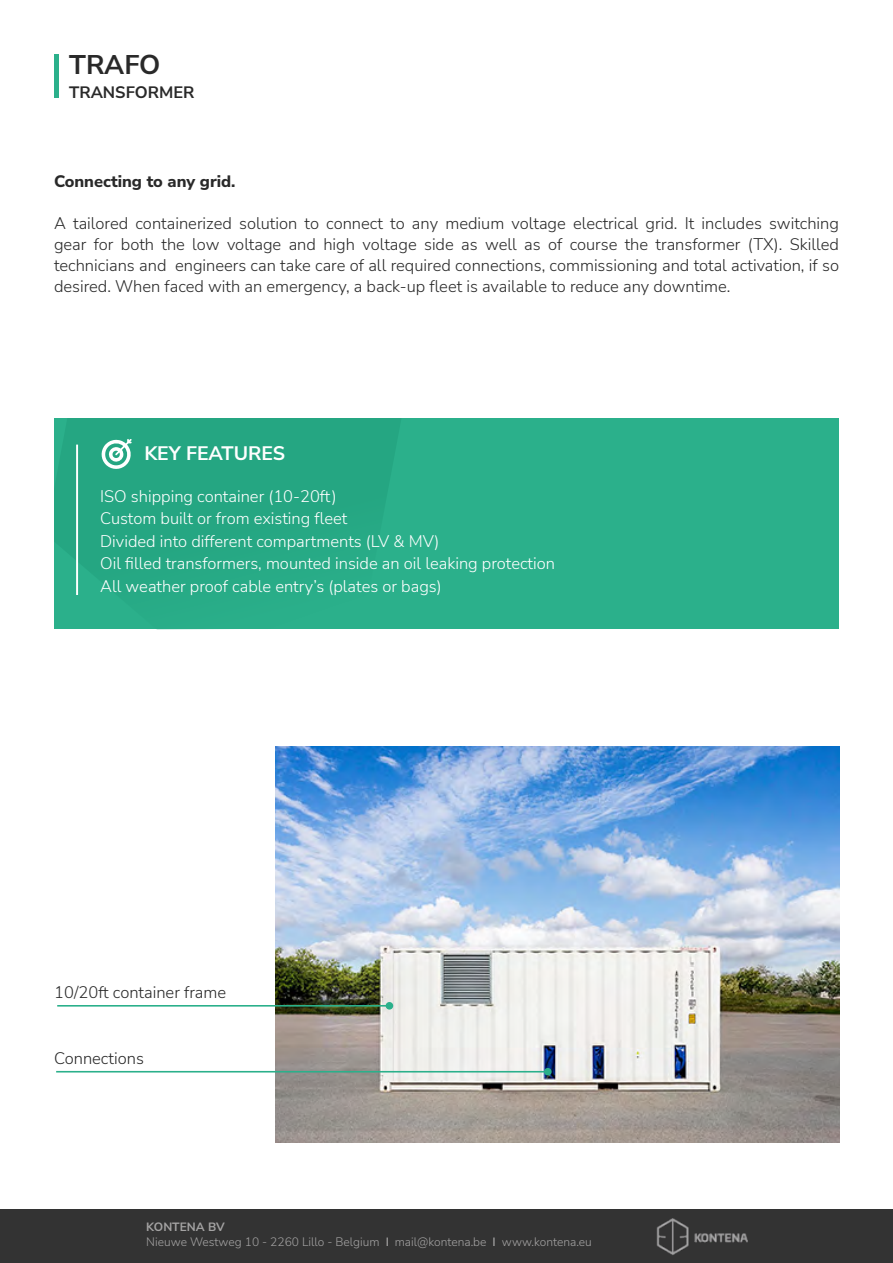
<style>
.page{position:relative;width:893px;height:1263px;background:#fff}
.page>*{position:absolute;margin:0;border:0;box-sizing:border-box;transform-origin:0 0}
.t1{font:700 27px "Nunito Sans";letter-spacing:-.005em;color:#292929}
.t2{font:700 19.5px "Nunito Sans";color:#fff}
.t3{font:300 16.5px/21px "Nunito Sans";color:#292929;text-align:justify}
.t4{font:300 16.5px/22.5px "Nunito Sans";color:#fff}
.t5{font:800 16.5px "Nunito Sans";color:#292929}
.t6{font:700 16.5px "Nunito Sans";color:#292929}
.t7{font:300 12px/15px "Nunito Sans";color:#a4a3a3}
.s1{font-weight:700}
.s2{font-weight:600}
</style>
<div class="page">
<img style="left:276px;top:746px;width:564px;height:396px">
<hr style="left:54px;top:54px;width:4px;height:44px;background:#2bb08b">
<div style="left:54px;top:418px;width:785px;height:211px;background:#2bb08b"></div>
<hr style="left:76px;top:445px;width:2px;height:150px;background:#fff">
<svg style="left:101px;top:439px;width:31px;height:30px"></svg>
<hr style="left:57px;top:1005px;width:333px;height:1px;background:#2bb08b">
<div style="left:386px;top:1002px;width:7px;height:7px;border:2px solid #2bb08b;border-radius:50%"></div>
<hr style="left:56px;top:1071px;width:493px;height:1px;background:#2bb08b">
<div style="left:544px;top:1068px;width:8px;height:7px;border:2px solid #2bb08b;border-radius:50%"></div>
<div style="left:0;top:1209px;width:893px;height:54px;background:#333"></div>
<img style="left:656px;top:1218px;width:92px;height:37px">
<h1 class="t1" style="left:69px;top:45px;width:93px">TRAFO</h1>
<p class="t6" style="left:69px;top:80px;width:127px">TRANSFORMER</p>
<p class="t5" style="left:54px;top:169px;width:183px">Connecting to any grid.</p>
<p class="t3" style="left:54px;top:212px;width:787px">A tailored containerized solution to connect to any medium voltage electrical grid. It includes switching gear for both the low voltage and high voltage side as well as of course the transformer (TX). Skilled technicians and engineers can take care of all required connections, commissioning and total activation, if so desired. When faced with an emergency, a back-up fleet is available to reduce any downtime.</p>
<p class="t2" style="left:144px;top:439px;width:142px">KEY FEATURES</p>
<p class="t4" style="left:100px;top:484px;width:456px">ISO shipping container (10-20ft)<br>Custom built or from existing fleet<br>Divided into different compartments (LV &amp; MV)<br>Oil filled transformers, mounted inside an oil leaking protection All weather proof cable entry’s (plates or bags)</p>
<p class="t3" style="left:54px;top:981px;width:173px">10/20ft container frame</p>
<p class="t3" style="left:54px;top:1047px;width:91px">Connections</p>
<p class="t7" style="left:146px;top:1219px;width:447px"><span class="s1">KONTENA BV<br></span>Nieuwe Westweg 10 - 2260 Lillo - Belgium <span class="s2">Ӏ</span> mail@kontena.be <span class="s2">Ӏ</span> www.kontena.eu</p>
</div>
